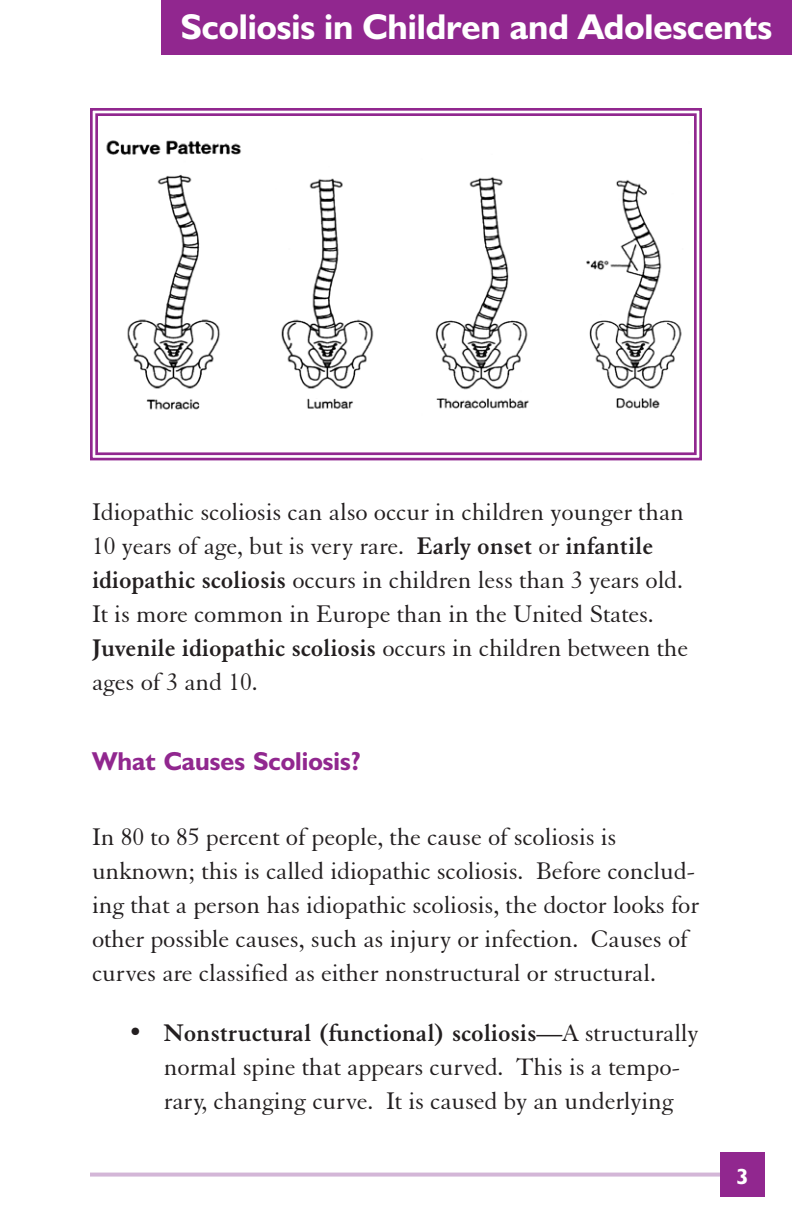
<style>
.page{position:relative;width:792px;height:1224px;background:#fff}
.page>*{position:absolute;margin:0;border:0;box-sizing:border-box;transform-origin:0 0}
.t1{font:700 36px "Humanist 521 BT";letter-spacing:-.005em;color:#fff}
.t2{font:26px/34px "Elegant Garamond BT";letter-spacing:-.005em;color:#231f20}
.t3{font:700 26px "Humanist 521 BT";color:#91278f}
.t4{font:700 22px "Humanist 521 BT";color:#fff}
.s1{font-weight:700}
</style>
<div class="page">
<svg style="left:90px;top:1173px;width:630px;height:4px;background:#d7bddb"></svg>
<div style="left:162px;top:0;width:630px;height:55px;background:#91278f"></div>
<div style="left:720px;top:1152px;width:45px;height:45px;background:#91278f"></div>
<svg style="left:90px;top:108px;width:612px;height:353px"></svg>
<h1 class="t1" style="left:180px;top:13px;width:593px">Scoliosis in Children and Adolescents</h1>
<p class="t2" style="left:92px;top:497px;width:598px">Idiopathic scoliosis can also occur in children younger than 10 years of age, but is very rare. <span class="s1">Early onset</span> or <span class="s1">infantile idiopathic scoliosis</span> occurs in children less than 3 years old.<br>It is more common in Europe than in the United States.<br><span class="s1">Juvenile idiopathic scoliosis</span> occurs in children between the ages of 3 and 10.</p>
<p class="t3" style="left:92px;top:752px;width:271px">What Causes Scoliosis?</p>
<p class="t2" style="left:92px;top:822px;width:608px">In 80 to 85 percent of people, the cause of scoliosis is unknown; this is called idiopathic scoliosis. Before conclud&shy;ing that a person has idiopathic scoliosis, the doctor looks for other possible causes, such as injury or infection. Causes of curves are classified as either nonstructural or structural.</p>
<p class="t2" style="left:164px;top:1017px;width:536px;text-indent:-36px">• <span class="s1">Nonstructural (functional) scoliosis—</span>A structurally normal spine that appears curved. This is a tempo&shy;rary, changing curve. It is caused by an underlying</p>
<p class="t4" style="left:737px;top:1168px;width:13px">3</p>
</div>
